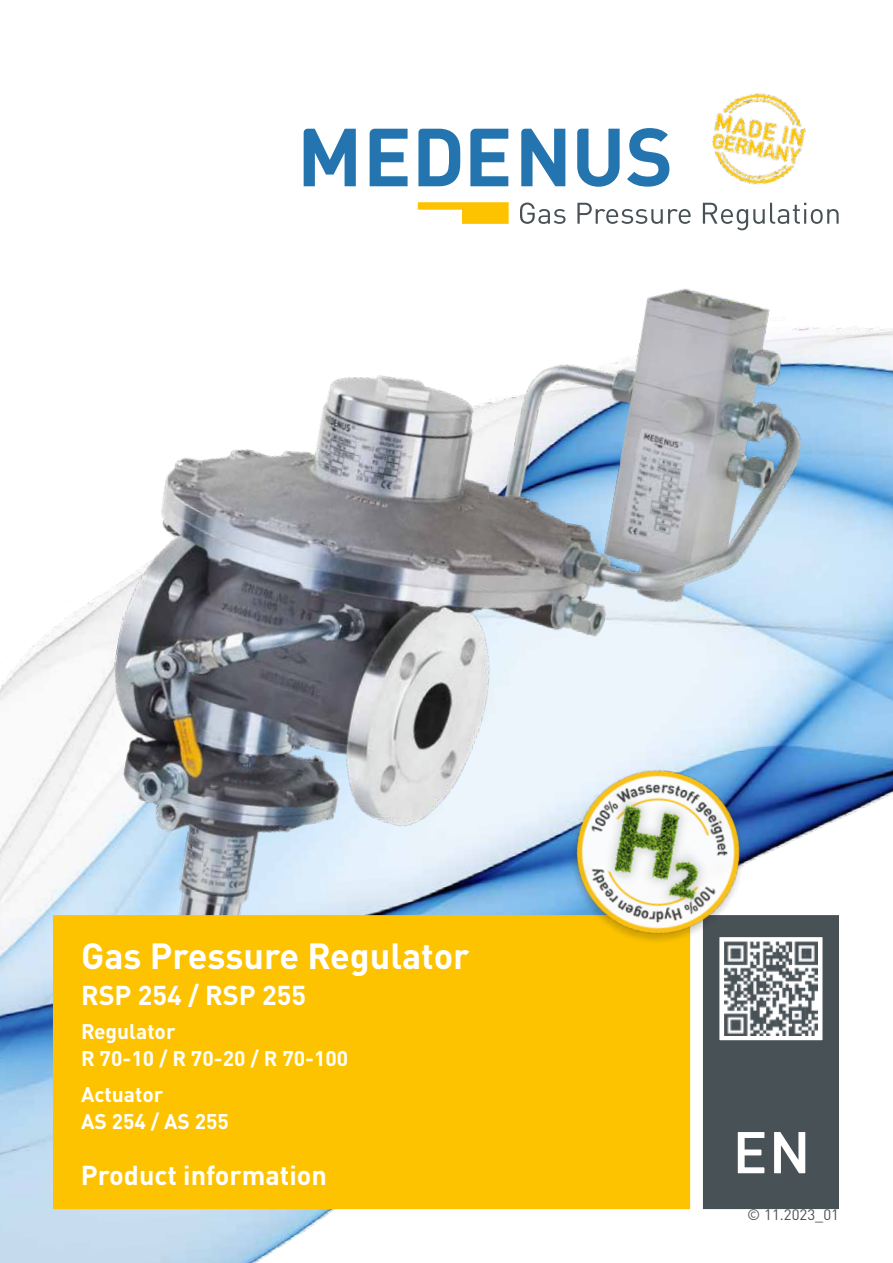
<style>
.page{position:relative;width:893px;height:1263px;background:#fff}
.page>*{position:absolute;margin:0;border:0;box-sizing:border-box;transform-origin:0 0}
.t1{font:700 36px "DIN Pro";color:#fff}
.t2{font:700 27px "DIN Pro";color:#fff}
.t3{font:700 21px "DIN Pro";color:#fff}
.t4{font:15px "DIN Pro";color:#485156}
</style>
<div class="page">
<img style="left:0;top:326px;width:893px;height:937px">
<svg style="left:629px;top:128px;width:39px;height:14px"></svg>
<svg style="left:370px;top:129px;width:38px;height:13px"></svg>
<svg style="left:470px;top:129px;width:38px;height:13px"></svg>
<svg style="left:304px;top:129px;width:52px;height:13px"></svg>
<svg style="left:418px;top:129px;width:41px;height:13px"></svg>
<svg style="left:521px;top:129px;width:44px;height:13px"></svg>
<svg style="left:577px;top:129px;width:43px;height:13px"></svg>
<svg style="left:835px;top:209px;width:4px;height:15px"></svg>
<img style="left:711px;top:93px;width:95px;height:49px">
<img style="left:56px;top:142px;width:779px;height:959px">
<div style="left:53px;top:915px;width:637px;height:294px;background:#fdc300"></div>
<img style="left:551px;top:745px;width:213px;height:214px">
<img style="left:724px;top:941px;width:94px;height:94px">
<p class="t1" style="left:81px;top:926px;width:390px">Gas Pressure Regulator</p>
<p class="t2" style="left:81px;top:973px;width:227px">RSP 254 / RSP 255</p>
<p class="t3" style="left:81px;top:1014px;width:96px">Regulator</p>
<p class="t3" style="left:81px;top:1041px;width:269px">R 70-10 / R 70-20 / R 70-100</p>
<p class="t3" style="left:81px;top:1077px;width:84px">Actuator</p>
<p class="t3" style="left:81px;top:1104px;width:149px">AS 254 / AS 255</p>
<p class="t2" style="left:81px;top:1153px;width:248px">Product information</p>
<p class="t4" style="left:747px;top:1203px;width:93px">© 11.2023_01</p>
</div>
